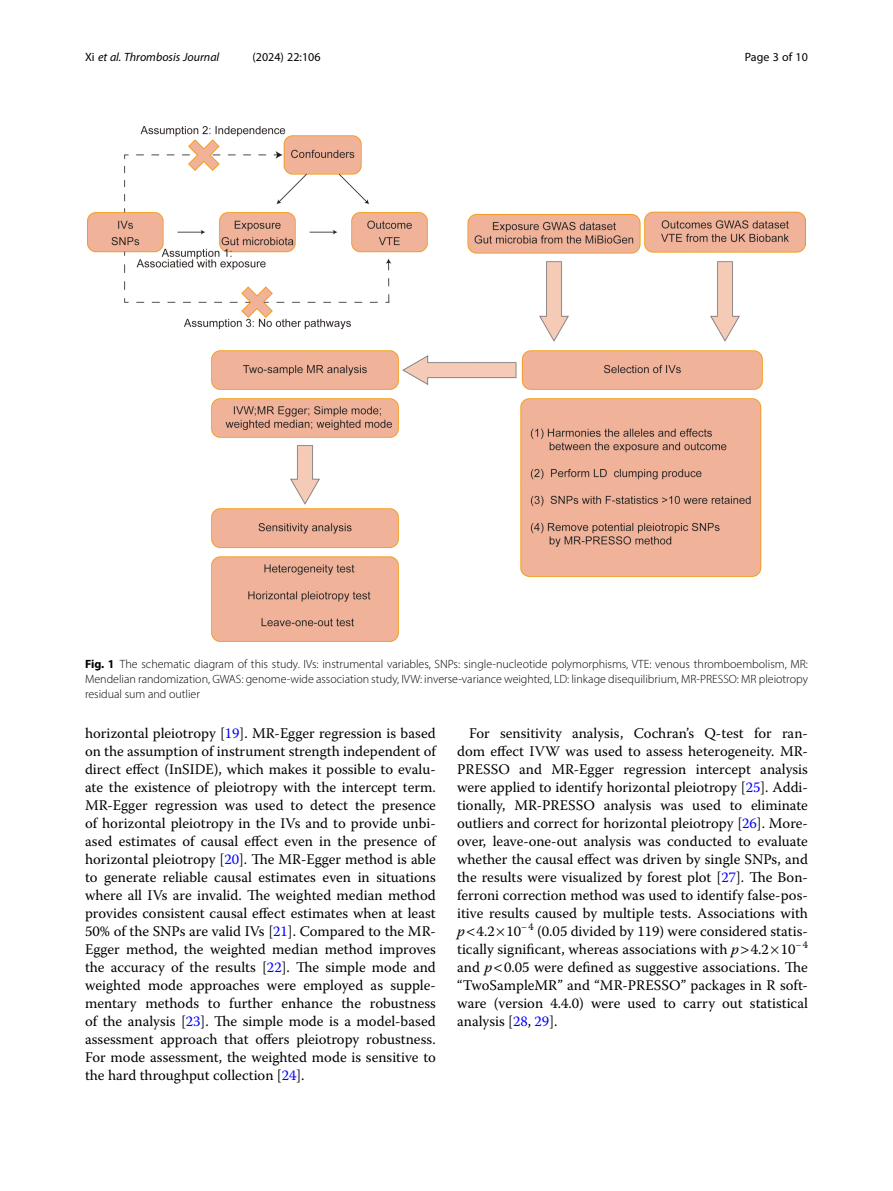
<style>
.page{position:relative;width:893px;height:1191px;background:#fff}
.page>*{position:absolute;margin:0;border:0;box-sizing:border-box;transform-origin:0 0}
.Body_Text{font:14.7px/18px "Warnock Pro";color:#000;text-align:justify}
.Body_Text_Indent{font:14.7px/18px "Warnock Pro";color:#000;text-align:justify}
.Figure_Caption{font:300 12px/15px "Myriad Pro";color:#000;text-align:justify}
.t1{font:italic 12px "Myriad Pro";color:#000}
.t2{font:12px "Myriad Pro";color:#000}
.s1{font-style:normal}
.s2{font-weight:700}
.s3{color:#00f}
.s4{font-style:italic}
</style>
<div class="page">
<img style="left:87px;top:126px;width:719px;height:515px">
<p class="t1" style="left:85px;top:50px;width:136px"><span class="s1">Xi</span> et al. Thrombosis Journal</p>
<p class="t2" style="left:252px;top:50px;width:70px">(2024) 22:106</p>
<p class="t2" style="left:745px;top:50px;width:65px">Page 3 of 10</p>
<p class="Figure_Caption" style="left:85px;top:656px;width:724px"><span class="s2">Fig. 1</span> The schematic diagram of this study. IVs: instrumental variables, SNPs: single-nucleotide polymorphisms, VTE: venous thromboembolism, MR:<br>Mendelian randomization, GWAS: genome-wide association study, IVW: inverse-variance weighted, LD: linkage disequilibrium, MR-PRESSO: MR pleiotropy residual sum and outlier</p>
<p class="Body_Text" style="left:85px;top:724px;width:352px">horizontal pleiotropy [<span class="s3">19</span>]. MR-Egger regression is based on the assumption of instrument strength independent of direct effect (InSIDE), which makes it possible to evalu&shy;ate the existence of pleiotropy with the intercept term.<br>MR-Egger regression was used to detect the presence of horizontal pleiotropy in the IVs and to provide unbi&shy;ased estimates of causal effect even in the presence of horizontal pleiotropy [<span class="s3">20</span>]. The MR-Egger method is able to generate reliable causal estimates even in situations where all IVs are invalid. The weighted median method provides consistent causal effect estimates when at least 50% of the SNPs are valid IVs [<span class="s3">21</span>]. Compared to the MR-Egger method, the weighted median method improves the accuracy of the results [<span class="s3">22</span>]. The simple mode and weighted mode approaches were employed as supple&shy;mentary methods to further enhance the robustness of the analysis [<span class="s3">23</span>]. The simple mode is a model-based assessment approach that offers pleiotropy robustness.<br>For mode assessment, the weighted mode is sensitive to the hard throughput collection [<span class="s3">24</span>].</p>
<p class="Body_Text_Indent" style="left:457px;top:724px;width:352px;text-indent:12px">For sensitivity analysis, Cochran’s Q-test for ran&shy;dom effect IVW was used to assess heterogeneity. MR-PRESSO and MR-Egger regression intercept analysis were applied to identify horizontal pleiotropy [<span class="s3">25</span>]. Addi&shy;tionally, MR-PRESSO analysis was used to eliminate outliers and correct for horizontal pleiotropy [<span class="s3">26</span>]. More&shy;over, leave-one-out analysis was conducted to evaluate whether the causal effect was driven by single SNPs, and the results were visualized by forest plot [<span class="s3">27</span>]. The Bon&shy;ferroni correction method was used to identify false-pos&shy;itive results caused by multiple tests. Associations with <span class="s4">p</span> 4.2 10<sup>−4</sup> (0.05 divided by 119) were considered statis&shy;tically significant, whereas associations with <span class="s4">p</span> 4.2 10<sup>−4 </sup>and <span class="s4">p</span> 0.05 were defined as suggestive associations. The “TwoSampleMR” and “MR-PRESSO” packages in R soft&shy;ware (version 4.4.0) were used to carry out statistical analysis [<span class="s3">28</span>, <span class="s3">29</span>].</p>
</div>
